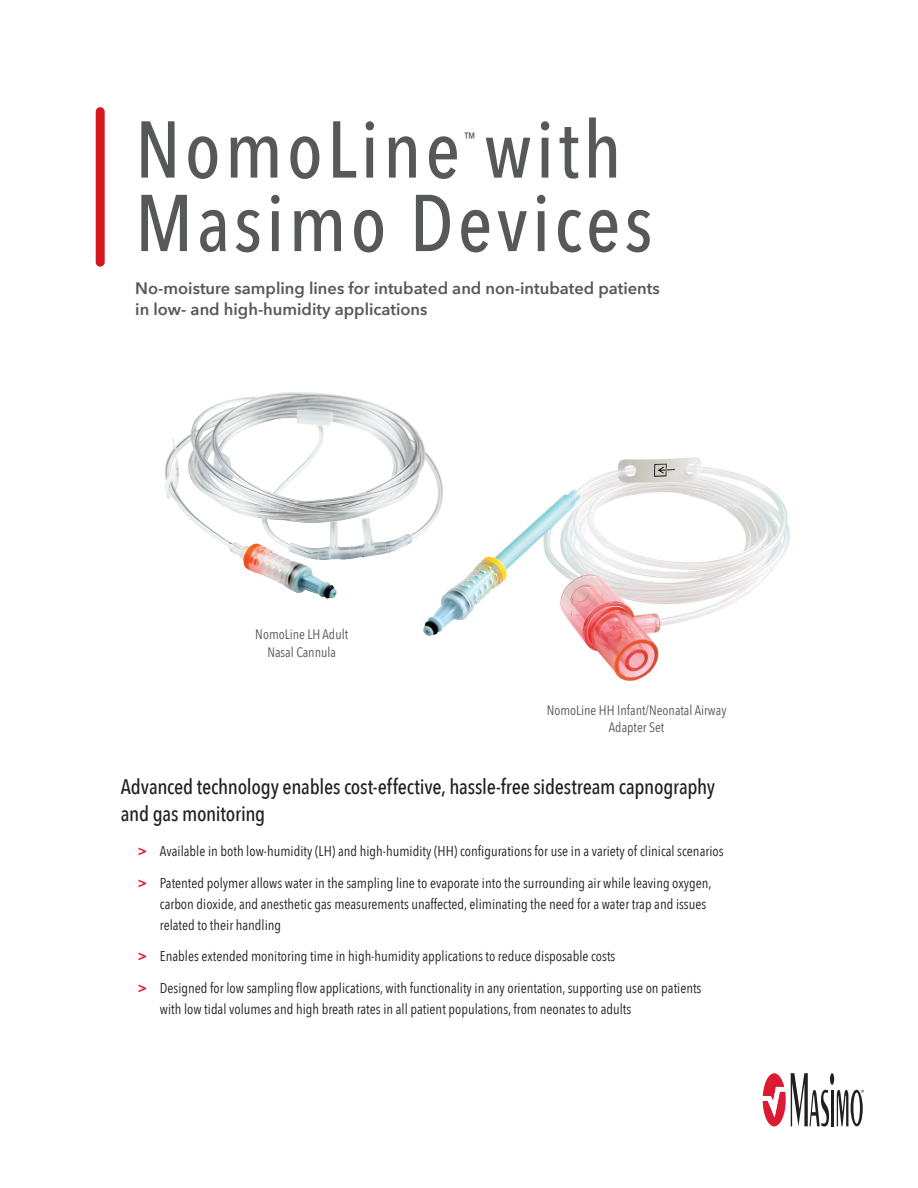
<style>
.page{position:relative;width:918px;height:1188px;background:#fff}
.page>*{position:absolute;margin:0;border:0;box-sizing:border-box;transform-origin:0 0}
.t1{font:500 79.5px "Avenir Next Condensed";letter-spacing:.05em;color:#57585a}
.Specs_-_No_leader{font:500 21px/27px "Avenir Next Condensed";letter-spacing:-.015em;color:#231f20}
.t2{font:600 16.5px/21px "Avenir Next";color:#57585a}
.t3{font:500 15px "Avenir Next Condensed";color:#57585a}
.t4{font:14.25px/21px "Avenir Next Condensed";color:#231f20}
.t5{font:13.65px/17.1px "Avenir Next Condensed";color:#57585a;text-align:center}
.s1{font-weight:600;font-size:15px;color:#e51836}
</style>
<div class="page">
<svg style="left:830px;top:1073px;width:4px;height:12px"></svg>
<hr style="left:831px;top:1090px;width:2px;height:36px;background:#231f20">
<svg style="left:763px;top:1073px;width:66px;height:53px"></svg>
<svg style="left:837px;top:1090px;width:27px;height:36px"></svg>
<div style="left:96px;top:112px;width:9px;height:150px;background:#d7171f"></div>
<img style="left:164px;top:392px;width:215px;height:207px">
<img style="left:379px;top:405px;width:411px;height:276px">
<p class="t1" style="left:135px;top:102px;width:488px">NomoLine with</p>
<p class="t3" style="left:464px;top:129px;width:13px">™</p>
<p class="t1" style="left:135px;top:175px;width:519px">Masimo Devices</p>
<p class="t2" style="left:135px;top:277px;width:526px">No-moisture sampling lines for intubated and non-intubated patients in low- and high-humidity applications</p>
<p class="t5" style="left:255px;top:625px;width:94px">NomoLine LH Adult<br>Nasal Cannula</p>
<p class="t5" style="left:547px;top:701px;width:181px">NomoLine HH Infant/Neonatal Airway<br>Adapter Set</p>
<p class="Specs_-_No_leader" style="left:121px;top:773px;width:596px">Advanced technology enables cost-effective, hassle-free sidestream capnography and gas monitoring</p>
<p class="t4" style="left:137px;top:840px;width:588px"><span class="s1">&gt;</span> Available in both low-humidity (LH) and high-humidity (HH) configurations for use in a variety of clinical scenarios</p>
<p class="t4" style="left:160px;top:871px;width:553px;text-indent:-22px"><span class="s1">&gt;</span> Patented polymer allows water in the sampling line to evaporate into the surrounding air while leaving oxygen, carbon dioxide, and anesthetic gas measurements unaffected, eliminating the need for a water trap and issues related to their handling</p>
<p class="t4" style="left:137px;top:945px;width:480px"><span class="s1">&gt;</span> Enables extended monitoring time in high-humidity applications to reduce disposable costs</p>
<p class="t4" style="left:160px;top:977px;width:543px;text-indent:-22px"><span class="s1">&gt;</span> Designed for low sampling flow applications, with functionality in any orientation, supporting use on patients with low tidal volumes and high breath rates in all patient populations, from neonates to adults</p>
</div>
